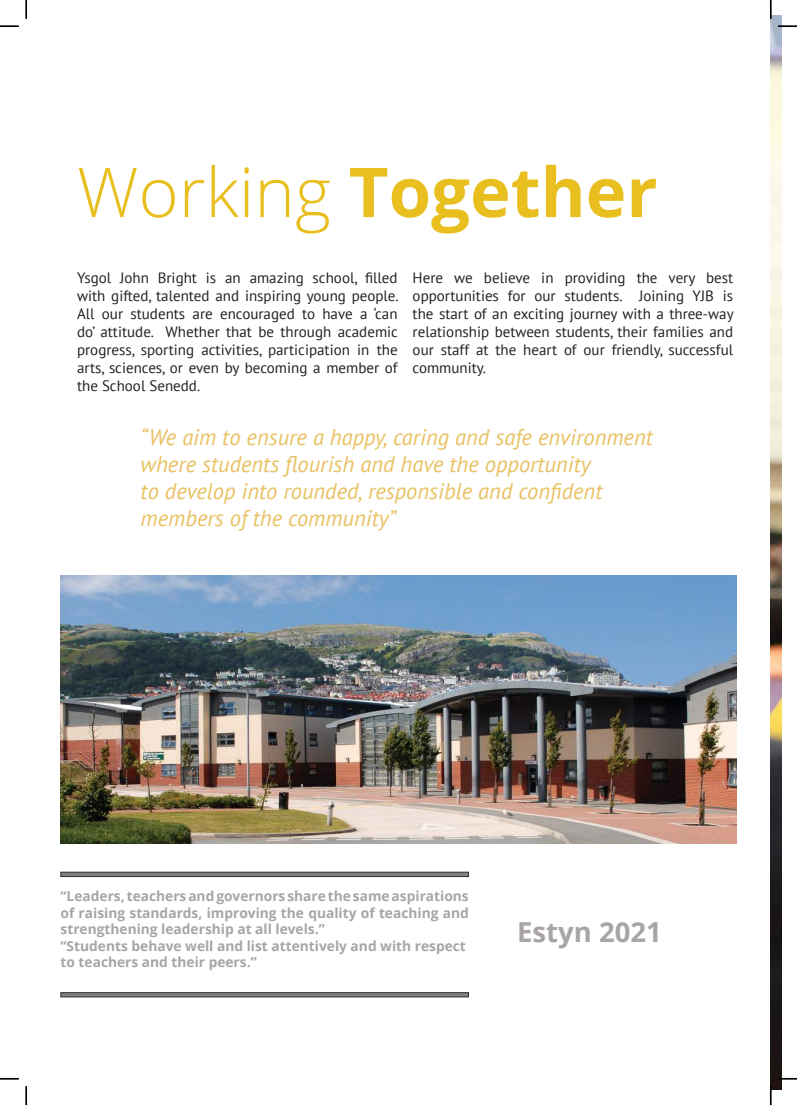
<style>
.page{position:relative;width:797px;height:1105px;background:#fff}
.page>*{position:absolute;margin:0;border:0;box-sizing:border-box;transform-origin:0 0}
.t1{font:700 68.75px "Open Sans";color:#e8bf1e}
.t2{font:700 27.5px "Open Sans";color:#a8a5a4}
.t3{font:italic 22.5px/27px "PT Sans";color:#e9c162}
.t4{font:15px/18px "PT Sans";color:#221f1f;text-align:justify}
.t5{font:700 13.75px/16.5px "Open Sans";color:#a8a5a4}
.s1{font-weight:300}
</style>
<div class="page">
<img style="left:61px;top:575px;width:675px;height:268px">
<img style="left:770px;top:16px;width:11px;height:1073px">
<svg style="left:61px;top:872px;width:408px;height:5px;background:#656768"></svg>
<svg style="left:61px;top:992px;width:408px;height:5px;background:#67696a"></svg>
<svg style="left:0;top:25px;width:19px;height:2px"></svg>
<svg style="left:778px;top:25px;width:19px;height:2px"></svg>
<svg style="left:0;top:1078px;width:19px;height:1px"></svg>
<svg style="left:778px;top:1078px;width:19px;height:1px"></svg>
<svg style="left:25px;top:0;width:2px;height:19px"></svg>
<svg style="left:25px;top:1086px;width:2px;height:19px"></svg>
<svg style="left:770px;top:0;width:1px;height:19px"></svg>
<svg style="left:770px;top:1086px;width:1px;height:19px"></svg>
<h1 class="t1" style="left:77px;top:164px;width:582px"><span class="s1">Working</span> Together</h1>
<p class="t4" style="left:77px;top:268px;width:323px">Ysgol John Bright is an amazing school, 昀椀lled with gifted, talented and inspiring young people.<br>All our students are encouraged to have a ‘can do’ attitude. Whether that be through academic progress, sporting activities, participation in the arts, sciences, or even by becoming a member of the School Senedd.</p>
<p class="t4" style="left:412px;top:268px;width:322px">Here we believe in providing the very best opportunities for our students. Joining YJB is the start of an exciting journey with a three-way relationship between students, their families and our staff at the heart of our friendly, successful community.</p>
<h3 class="t3" style="left:141px;top:425px;width:513px">“We aim to ensure a happy, caring and safe environment where students 昀氀ourish and have the opportunity<br>to develop into rounded, responsible and con昀椀dent members of the community”</h3>
<p class="t5" style="left:61px;top:889px;width:410px">“Leaders, teachers and governors share the same aspirations of raising standards, improving the quality of teaching and strengthening leadership at all levels.”<br>“Students behave well and list attentively and with respect to teachers and their peers.”</p>
<h2 class="t2" style="left:517px;top:921px;width:146px">Estyn 2021</h2>
</div>
